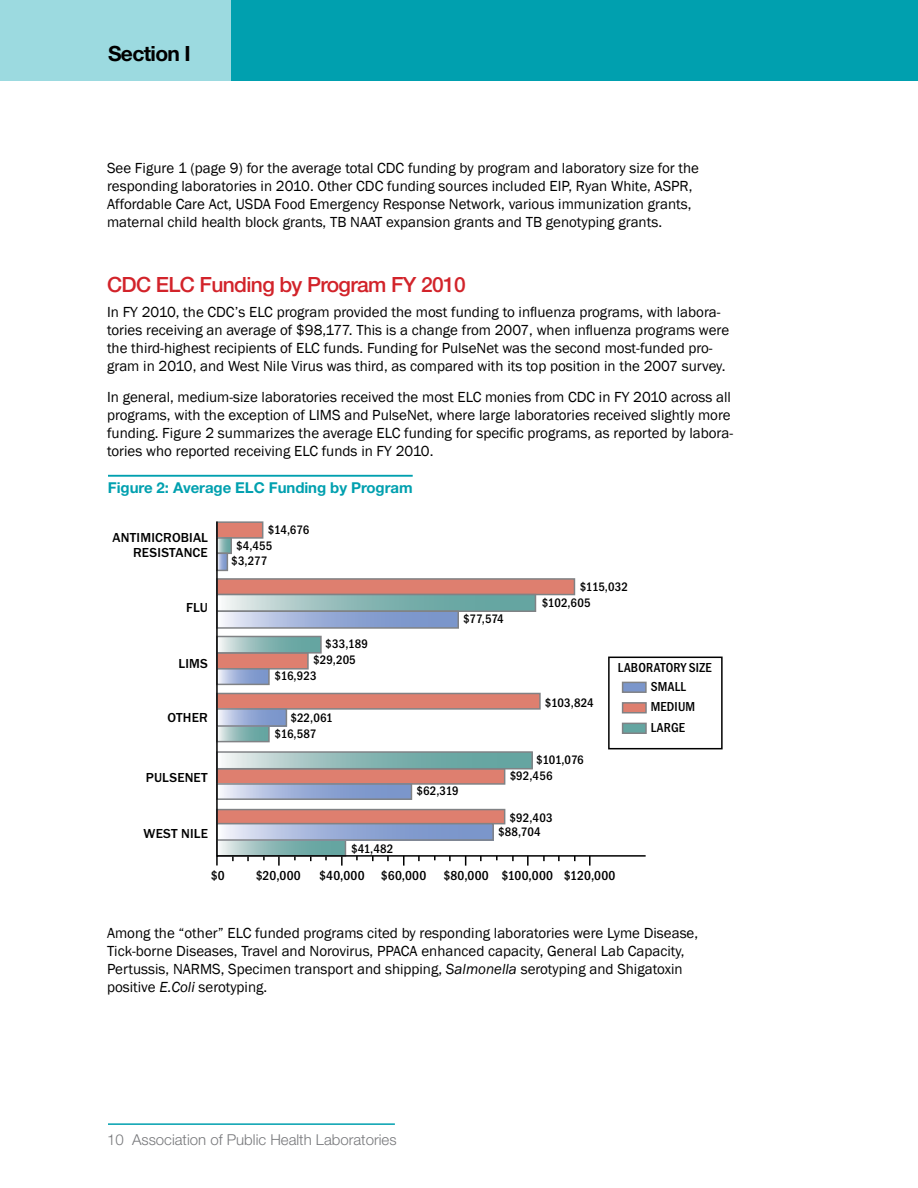
<style>
.page{position:relative;width:918px;height:1188px;background:#fff}
.page>*{position:absolute;margin:0;border:0;box-sizing:border-box;transform-origin:0 0}
.t1{font:500 21px "Helvetica Neue LT Std";letter-spacing:-.03em;color:#d2232a}
.t2{font:700 21px "Helvetica Neue LT Std";letter-spacing:-.03em;color:#000}
.t3{font:15px/18px "Franklin Gothic";color:#000}
.t4{font:300 15px "Helvetica Neue LT Std";color:#77787b}
.t5{font:700 15px "Helvetica Neue LT Std";letter-spacing:-.005em;color:#00a0af}
.t6{font:500 condensed 13.5px/19px "Franklin Gothic";letter-spacing:.02em;color:#000;text-align:center}
.t7{font:500 13.5px/14.2px "Franklin Gothic";letter-spacing:.015em;color:#000;text-align:right}
.t8{font:500 condensed 12.75px "Franklin Gothic";letter-spacing:.005em;color:#000}
.s1{font-style:italic}
</style>
<div class="page">
<hr style="left:108px;top:1123px;width:287px;height:2px;background:#00a0af">
<div style="left:608px;top:657px;width:115px;height:92px;border:2px solid #000"></div>
<hr style="left:108px;top:475px;width:305px;height:2px;background:#00a0af">
<div style="left:231px;top:0;width:687px;height:80px;background:#00a0af"></div>
<div style="left:0;top:0;width:231px;height:80px;background:#9cdae0"></div>
<svg style="left:278px;top:857px;width:2px;height:9px"></svg>
<svg style="left:341px;top:857px;width:2px;height:9px"></svg>
<svg style="left:403px;top:857px;width:2px;height:9px"></svg>
<svg style="left:527px;top:857px;width:2px;height:9px"></svg>
<svg style="left:589px;top:857px;width:2px;height:9px"></svg>
<div style="left:217px;top:522px;width:46px;height:16px;background:#de7f6f"></div>
<div style="left:216px;top:521px;width:47px;height:18px;border:2px solid #808285"></div>
<div style="left:216px;top:578px;width:359px;height:17px;background:#de7f6f;border:2px solid #808285"></div>
<div style="left:216px;top:652px;width:93px;height:18px;background:#de7f6f;border:2px solid #808285"></div>
<div style="left:216px;top:693px;width:325px;height:17px;background:#de7f6f;border:2px solid #808285"></div>
<div style="left:216px;top:768px;width:289px;height:17px;background:#de7f6f;border:2px solid #808285"></div>
<div style="left:216px;top:809px;width:289px;height:15px;background:#de7f6f;border:2px solid #808285"></div>
<svg style="left:219px;top:540px;width:10px;height:11px"></svg>
<div style="left:216px;top:537px;width:16px;height:17px;border:2px solid #808285"></div>
<svg style="left:225px;top:597px;width:308px;height:12px;background:#8fbab8"></svg>
<div style="left:216px;top:594px;width:320px;height:18px;border:2px solid #808285"></div>
<svg style="left:220px;top:639px;width:99px;height:12px"></svg>
<div style="left:216px;top:636px;width:106px;height:18px;border:2px solid #808285"></div>
<svg style="left:219px;top:728px;width:48px;height:11px"></svg>
<div style="left:216px;top:725px;width:54px;height:17px;border:2px solid #808285"></div>
<svg style="left:225px;top:754px;width:305px;height:12px;background:#8ebab8"></svg>
<div style="left:216px;top:751px;width:317px;height:18px;border:2px solid #808285"></div>
<svg style="left:220px;top:842px;width:123px;height:12px"></svg>
<div style="left:216px;top:839px;width:130px;height:18px;border:2px solid #808285"></div>
<svg style="left:224px;top:826px;width:267px;height:12px;background:#9dafd8"></svg>
<div style="left:216px;top:823px;width:278px;height:18px;border:2px solid #808285"></div>
<svg style="left:222px;top:786px;width:187px;height:11px;background:#9db0d8"></svg>
<div style="left:216px;top:783px;width:196px;height:17px;border:2px solid #808285"></div>
<svg style="left:219px;top:711px;width:65px;height:13px"></svg>
<div style="left:216px;top:708px;width:71px;height:19px;border:2px solid #808285"></div>
<svg style="left:219px;top:671px;width:48px;height:11px"></svg>
<div style="left:216px;top:668px;width:54px;height:17px;border:2px solid #808285"></div>
<svg style="left:223px;top:613px;width:233px;height:13px;background:#9dafd8"></svg>
<div style="left:216px;top:610px;width:243px;height:19px;border:2px solid #808285"></div>
<svg style="left:219px;top:556px;width:6px;height:12px"></svg>
<div style="left:216px;top:553px;width:12px;height:18px;border:2px solid #808285"></div>
<hr style="left:216px;top:522px;width:2px;height:343px;background:#000">
<hr style="left:217px;top:855px;width:429px;height:2px;background:#000">
<div style="left:622px;top:682px;width:25px;height:11px;background:#7b96cb;border:2px solid #808285"></div>
<div style="left:622px;top:702px;width:25px;height:11px;background:#de7f6f;border:2px solid #808285"></div>
<div style="left:622px;top:723px;width:25px;height:11px;background:#64a5a1;border:2px solid #808285"></div>
<p class="t2" style="left:108px;top:41px;width:84px">Section i</p>
<p class="t3" style="left:107px;top:159px;width:594px">See Figure 1 (page 9) for the average total CDC funding by program and laboratory size for the</p>
<p class="t3" style="left:107px;top:177px;width:587px">responding laboratories in 2010. Other CDC funding sources included EIP, Ryan White, ASPR,</p>
<p class="t3" style="left:107px;top:195px;width:586px">Affordable Care Act, USDA Food Emergency Response Network, various immunization grants, maternal child health block grants, TB NAAT expansion grants and TB genotyping grants.</p>
<h3 class="t1" style="left:107px;top:272px;width:360px">CDC ELC Funding by Program FY 2010</h3>
<p class="t3" style="left:107px;top:303px;width:624px">In FY 2010, the CDC’s ELC program provided the most funding to influenza programs, with labora&shy;tories receiving an average of $98,177. This is a change from 2007, when influenza programs were</p>
<p class="t3" style="left:107px;top:339px;width:620px">the third-highest recipients of ELC funds. Funding for PulseNet was the second most-funded pro&shy;gram in 2010, and West Nile Virus was third, as compared with its top position in the 2007 survey.</p>
<p class="t3" style="left:107px;top:389px;width:626px">In general, medium-size laboratories received the most ELC monies from CDC in FY 2010 across all</p>
<p class="t3" style="left:107px;top:407px;width:628px">programs, with the exception of LIMS and PulseNet, where large laboratories received slightly more funding. Figure 2 summarizes the average ELC funding for specific programs, as reported by labora&shy;tories who reported receiving ELC funds in FY 2010.</p>
<p class="t5" style="left:108px;top:478px;width:306px">Figure 2: Average ELC Funding by Program</p>
<p class="t7" style="left:113px;top:531px;width:97px">ANTIMICROBIAL<br>RESISTANCE</p>
<p class="t8" style="left:268px;top:521px;width:43px">$14,676</p>
<p class="t8" style="left:236px;top:537px;width:38px">$4,455</p>
<p class="t8" style="left:231px;top:552px;width:38px">$3,277</p>
<p class="t8" style="left:580px;top:579px;width:50px">$115,032</p>
<p class="t7" style="left:186px;top:600px;width:23px">FLU</p>
<p class="t8" style="left:542px;top:595px;width:50px">$102,605</p>
<p class="t8" style="left:463px;top:610px;width:42px">$77,574</p>
<p class="t8" style="left:325px;top:635px;width:44px">$33,189</p>
<p class="t7" style="left:179px;top:657px;width:31px">LIMS</p>
<p class="t7" style="left:168px;top:711px;width:42px">OTHER</p>
<p class="t8" style="left:313px;top:652px;width:44px">$29,205</p>
<p class="t8" style="left:275px;top:668px;width:43px">$16,923</p>
<p class="t8" style="left:290px;top:709px;width:44px">$22,061</p>
<p class="t8" style="left:275px;top:726px;width:43px">$16,587</p>
<p class="t8" style="left:545px;top:694px;width:50px">$103,824</p>
<p class="t6" style="left:618px;top:658px;width:95px">LABORATORY SIZE<br>SMALL</p>
<p class="t6" style="left:651px;top:696px;width:46px;line-height:20.5px;text-align:left">MEDIUM<br>LARGE</p>
<p class="t8" style="left:536px;top:751px;width:49px">$101,076</p>
<p class="t7" style="left:146px;top:771px;width:63px">PULSENET</p>
<p class="t8" style="left:510px;top:767px;width:44px">$92,456</p>
<p class="t8" style="left:416px;top:783px;width:44px">$62,319</p>
<p class="t8" style="left:510px;top:809px;width:45px">$92,403</p>
<p class="t7" style="left:144px;top:826px;width:66px">WEST NILE</p>
<p class="t8" style="left:498px;top:824px;width:44px">$88,704</p>
<p class="t8" style="left:351px;top:840px;width:44px">$41,482</p>
<p class="t6" style="left:211px;top:866px;width:15px">$0</p>
<p class="t6" style="left:256px;top:866px;width:47px">$20,000</p>
<p class="t6" style="left:319px;top:866px;width:109px">$40,000 $60,000</p>
<p class="t6" style="left:443px;top:866px;width:174px">$80,000 $100,000 $120,000</p>
<p class="t3" style="left:107px;top:924px;width:593px">Among the “other” ELC funded programs cited by responding laboratories were Lyme Disease, Tick-borne Diseases, Travel and Norovirus, PPACA enhanced capacity, General Lab Capacity, Pertussis, NARMS, Specimen transport and shipping, <span class="s1">Salmonella</span> serotyping and Shigatoxin positive <span class="s1">E.Coli</span> serotyping.</p>
<p class="t4" style="left:107px;top:1130px;width:291px">10 Association of Public Health Laboratories</p>
</div>
